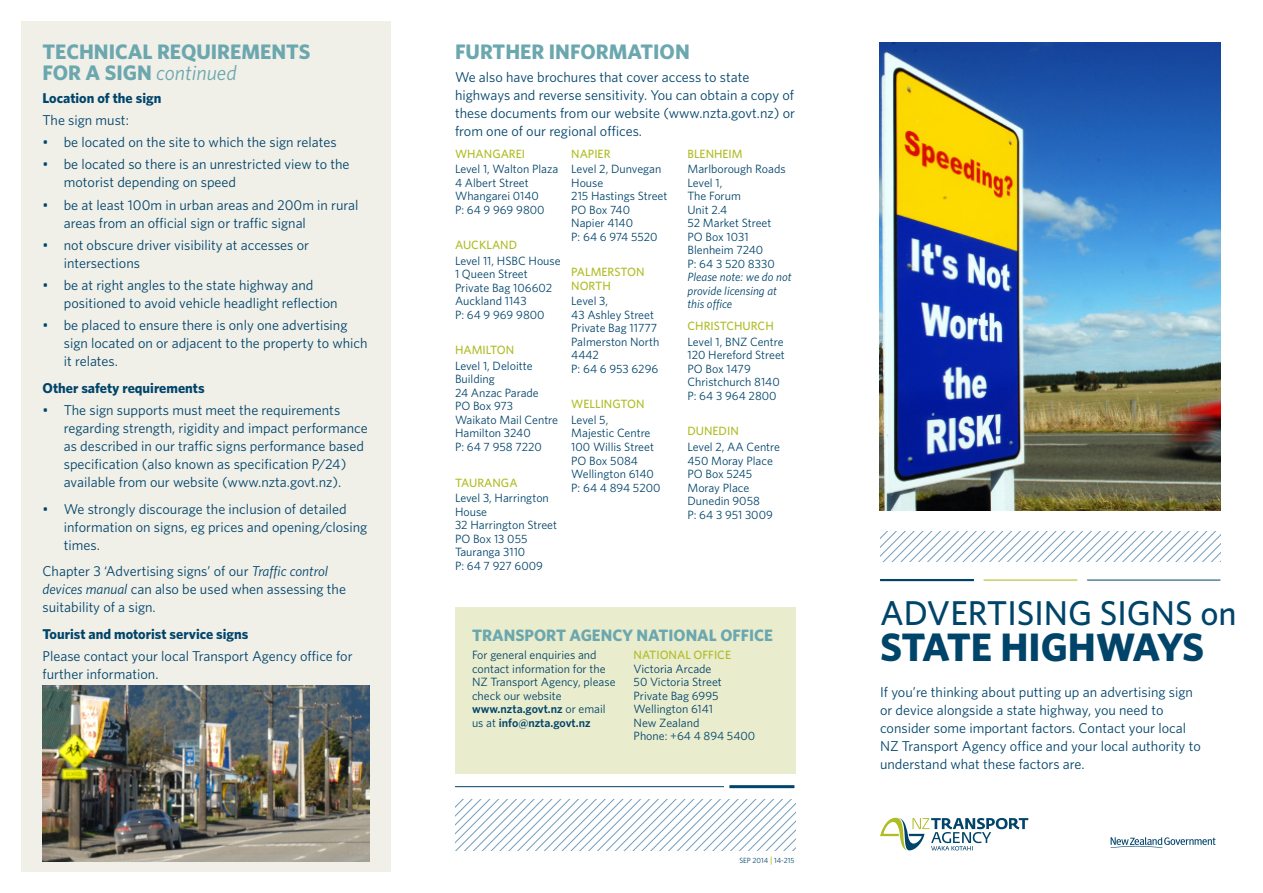
<style>
.page{position:relative;width:1263px;height:893px;background:#fff}
.page>*{position:absolute;margin:0;border:0;box-sizing:border-box;transform-origin:0 0}
.t1{font:700 39.75px "Whitney";letter-spacing:-.015em;color:#00446a}
.t2{font:500 34.5px "Whitney";color:#00446a}
.t3{font:700 21px/21px "Whitney";color:#6ba7ae}
.t4{font:700 16.5px "Whitney";color:#6ba7ae}
.t5{font:14.25px/18px "Whitney";color:#00446a}
.t6{font:700 14.25px "Whitney";color:#00446a}
.t7{font:12px/13.5px "Whitney";color:#00446a}
.t8{font:500 12px/13.5px "Whitney";color:#afbc22}
.t9{font:italic 12px/13.5px "Whitney";color:#00446a}
.t10{font:7.5px "Whitney";color:#00446a}
.s1{font-weight:400;font-style:italic}
.s2{font-style:italic}
.s3{font-weight:600}
.s4{font-weight:500;font-size:9px;color:#afbc22}
</style>
<div class="page">
<svg style="left:1110px;top:837px;width:105px;height:11px"></svg>
<svg style="left:880px;top:817px;width:148px;height:34px"></svg>
<img style="left:880px;top:43px;width:340px;height:467px">
<hr style="left:455px;top:786px;width:269px;height:1px;background:#00446a">
<hr style="left:729px;top:785px;width:65px;height:3px;background:#00446a">
<hr style="left:880px;top:579px;width:94px;height:2px;background:#00446a">
<hr style="left:1087px;top:580px;width:133px;height:1px;background:#00446a">
<hr style="left:983px;top:579px;width:94px;height:2px;background:#afbc22">
<svg style="left:880px;top:531px;width:341px;height:30px"></svg>
<svg style="left:456px;top:799px;width:339px;height:51px"></svg>
<div style="left:21px;top:21px;width:370px;height:851px;background:#f0efe8"></div>
<div style="left:455px;top:607px;width:340px;height:167px;background:#e9eccd"></div>
<img style="left:42px;top:685px;width:328px;height:176px">
<h3 class="t3" style="left:43px;top:41px;width:269px">TECHNICAL REQUIREMENTS<br>FOR A SIGN <span class="s1">continued</span></h3>
<p class="t6" style="left:43px;top:88px;width:120px">Location of the sign</p>
<p class="t5" style="left:43px;top:111px;width:88px">The sign must:</p>
<p class="t5" style="left:43px;top:133px;width:296px">• be located on the site to which the sign relates</p>
<p class="t5" style="left:64px;top:155px;width:287px;text-indent:-21px">• be located so there is an unrestricted view to the motorist depending on speed</p>
<p class="t5" style="left:64px;top:195px;width:296px;text-indent:-21px">• be at least 100m in urban areas and 200m in rural areas from an official sign or traffic signal</p>
<p class="t5" style="left:64px;top:236px;width:247px;text-indent:-21px">• not obscure driver visibility at accesses or intersections</p>
<p class="t5" style="left:64px;top:276px;width:275px;text-indent:-21px">• be at right angles to the state highway and positioned to avoid vehicle headlight reflection</p>
<p class="t5" style="left:64px;top:316px;width:305px;text-indent:-21px">• be placed to ensure there is only one advertising sign located on or adjacent to the property to which it relates.</p>
<p class="t6" style="left:43px;top:378px;width:164px">Other safety requirements</p>
<p class="t5" style="left:64px;top:401px;width:305px;text-indent:-21px">• The sign supports must meet the requirements regarding strength, rigidity and impact performance as described in our traffic signs performance based specification (also known as specification P/24) available from our website (www.nzta.govt.nz).</p>
<p class="t5" style="left:64px;top:499px;width:305px;text-indent:-21px">• We strongly discourage the inclusion of detailed information on signs, eg prices and opening/closing times.</p>
<p class="t5" style="left:43px;top:562px;width:305px">Chapter 3 ‘Advertising signs’ of our <span class="s2">Traffic control devices manual</span> can also be used when assessing the suitability of a sign.</p>
<p class="t6" style="left:43px;top:624px;width:207px">Tourist and motorist service signs</p>
<p class="t5" style="left:43px;top:647px;width:312px">Please contact your local Transport Agency office for further information.</p>
<h3 class="t3" style="left:455px;top:41px;width:236px">FURTHER INFORMATION</h3>
<p class="t5" style="left:455px;top:67px;width:342px">We also have brochures that cover access to state highways and reverse sensitivity. You can obtain a copy of these documents from our website (www.nzta.govt.nz) or from one of our regional offices.</p>
<p class="t8" style="left:455px;top:146px;width:72px">WHANGAREI</p>
<p class="t7" style="left:455px;top:162px;width:105px">Level 1, Walton Plaza<br>4 Albert Street<br>Whangarei 0140<br>P: 64 9 969 9800</p>
<p class="t8" style="left:455px;top:238px;width:64px">AUCKLAND</p>
<p class="t7" style="left:455px;top:254px;width:107px">Level 11, HSBC House<br>1 Queen Street<br>Private Bag 106602<br>Auckland 1143<br>P: 64 9 969 9800</p>
<p class="t8" style="left:455px;top:343px;width:61px">HAMILTON</p>
<p class="t7" style="left:455px;top:359px;width:105px">Level 1, Deloitte<br>Building<br>24 Anzac Parade<br>PO Box 973<br>Waikato Mail Centre<br>Hamilton 3240<br>P: 64 7 958 7220</p>
<p class="t8" style="left:455px;top:475px;width:64px">TAURANGA</p>
<p class="t7" style="left:455px;top:491px;width:104px">Level 3, Harrington<br>House<br>32 Harrington Street<br>PO Box 13 055<br>Tauranga 3110<br>P: 64 7 927 6009</p>
<p class="t8" style="left:571px;top:146px;width:41px">NAPIER</p>
<p class="t7" style="left:571px;top:162px;width:98px">Level 2, Dunvegan<br>House<br>215 Hastings Street<br>PO Box 740<br>Napier 4140<br>P: 64 6 974 5520</p>
<p class="t8" style="left:571px;top:265px;width:75px">PALMERSTON<br>NORTH</p>
<p class="t7" style="left:571px;top:294px;width:90px">Level 3,<br>43 Ashley Street<br>Private Bag 11777<br>Palmerston North<br>4442<br>P: 64 6 953 6296</p>
<p class="t8" style="left:571px;top:397px;width:75px">WELLINGTON</p>
<p class="t7" style="left:571px;top:413px;width:91px">Level 5,<br>Majestic Centre<br>100 Willis Street<br>PO Box 5084<br>Wellington 6140<br>P: 64 4 894 5200</p>
<p class="t8" style="left:687px;top:146px;width:57px">BLENHEIM</p>
<p class="t7" style="left:687px;top:162px;width:100px">Marlborough Roads<br>Level 1,<br>The Forum<br>Unit 2.4<br>52 Market Street<br>PO Box 1031<br>Blenheim 7240<br>P: 64 3 520 8330</p>
<p class="t9" style="left:687px;top:270px;width:106px">Please note: we do not provide licensing at this office</p>
<p class="t8" style="left:687px;top:319px;width:88px">CHRISTCHURCH</p>
<p class="t7" style="left:687px;top:335px;width:99px">Level 1, BNZ Centre<br>120 Hereford Street<br>PO Box 1479<br>Christchurch 8140<br>P: 64 3 964 2800</p>
<p class="t8" style="left:687px;top:424px;width:53px">DUNEDIN</p>
<p class="t7" style="left:687px;top:440px;width:94px">Level 2, AA Centre<br>450 Moray Place<br>PO Box 5245<br>Moray Place<br>Dunedin 9058<br>P: 64 3 951 3009</p>
<p class="t4" style="left:472px;top:624px;width:302px">TRANSPORT AGENCY NATIONAL OFFICE</p>
<p class="t7" style="left:472px;top:648px;width:145px">For general enquiries and contact information for the<br>NZ Transport Agency, please check our website <span class="s3">www.nzta.govt.nz</span> or email us at <span class="s3">info@nzta.govt.nz</span></p>
<p class="t8" style="left:634px;top:648px;width:99px">NATIONAL OFFICE</p>
<p class="t7" style="left:634px;top:661px;width:123px">Victoria Arcade<br>50 Victoria Street<br>Private Bag 6995<br>Wellington 6141<br>New Zealand<br>Phone: +64 4 894 5400</p>
<p class="t10" style="left:739px;top:856px;width:57px">SEP 2014 <span class="s4">|</span> 14-215</p>
<h2 class="t2" style="left:880px;top:590px;width:358px">ADVERTISING SIGNS on</h2>
<h1 class="t1" style="left:880px;top:620px;width:326px">STATE HIGHWAYS</h1>
<p class="t5" style="left:880px;top:683px;width:322px">If you’re thinking about putting up an advertising sign or device alongside a state highway, you need to consider some important factors. Contact your local NZ Transport Agency office and your local authority to understand what these factors are.</p>
</div>
